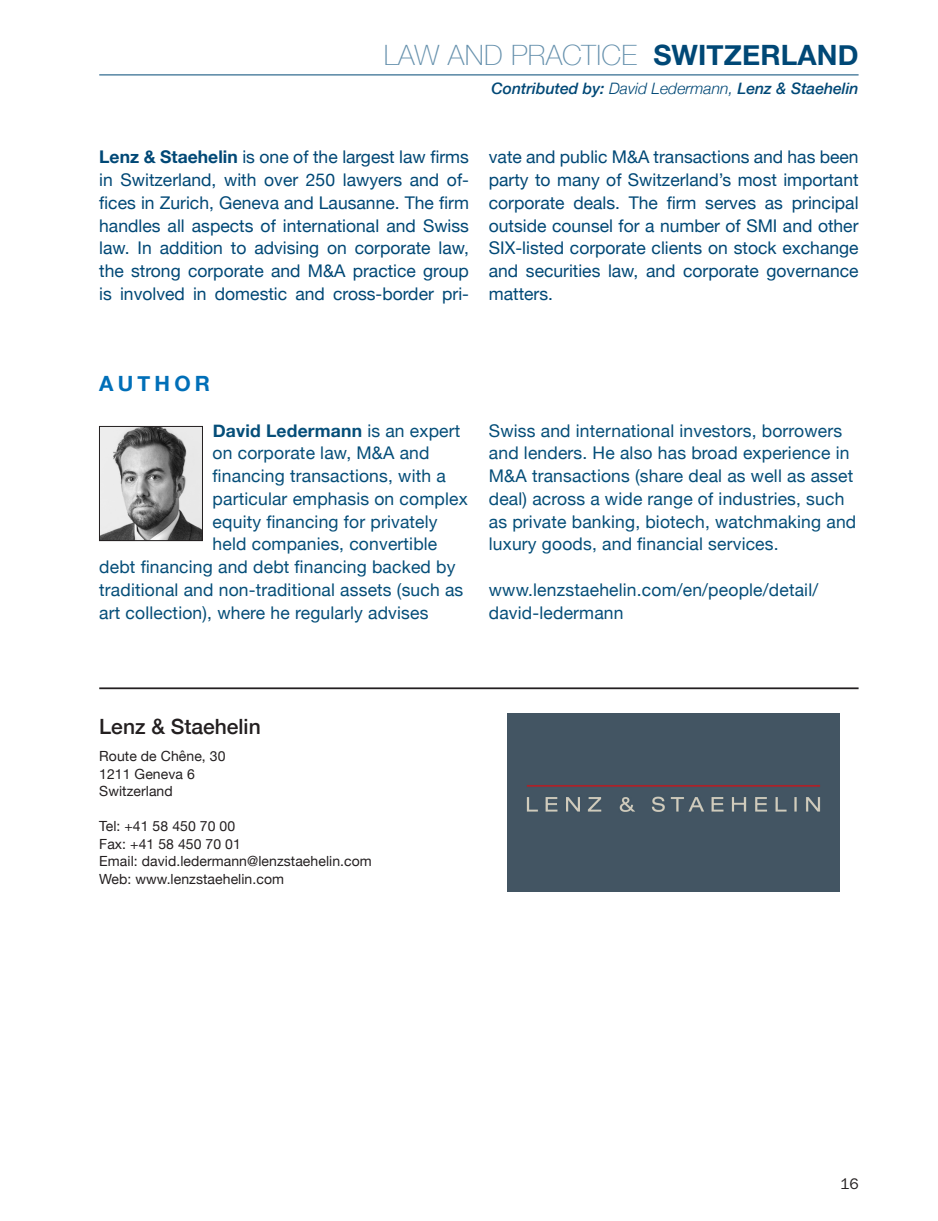
<style>
.page{position:relative;width:938px;height:1221px;background:#fff}
.page>*{position:absolute;margin:0;border:0;box-sizing:border-box;transform-origin:0 0}
.t1{font:100 28px "Helvetica Neue";letter-spacing:.01em;color:#6691ad}
.t2{font:700 28px "Helvetica Neue";letter-spacing:.005em;color:#004876}
.Business_card_head{font:500 21px "Helvetica Neue";color:#231f20}
.Authors{font:700 21px "Helvetica Neue";letter-spacing:.2em;color:#006fb8}
.Author_paragraph_wit{font:17.5px/22.8px "Helvetica Neue";letter-spacing:.01em;color:#054e79}
.Firm_paragraph{font:17.5px/22.8px "Helvetica Neue";color:#004876;text-align:justify}
.Author_paragraph_wit-2{font:700 17.5px "Helvetica Neue";letter-spacing:.01em;color:#054e79}
.t3{font:italic 500 15.75px "Helvetica Neue";color:#004876}
.t4{font:15.75px "Franklin Gothic URW Boo";color:#231f20}
.Business_card_body{font:14px "Helvetica Neue";letter-spacing:.005em;color:#231f20}
.s1{font-weight:300}
.s2{font-weight:700}
.s3{font-weight:400}
</style>
<div class="page">
<hr style="left:99px;top:74px;width:759px;height:1px;background:#004876">
<img style="left:101px;top:428px;width:100px;height:111px">
<div style="left:99px;top:426px;width:104px;height:115px;border:1px solid #231f20"></div>
<hr style="left:99px;top:687px;width:759px;height:2px;background:#231f20">
<div style="left:508px;top:713px;width:331px;height:178px;background:#435563"></div>
<h1 class="t1" style="left:384px;top:33px;width:161px">LAW AND PRACTICE</h1>
<h1 class="t2" style="left:653px;top:33px;width:207px">SWITZERLAND</h1>
<p class="t3" style="left:491px;top:75px;width:368px">Contributed by: <span class="s1">David Ledermann,</span> Lenz &amp; Staehelin</p>
<p class="Firm_paragraph" style="left:99px;top:147px;width:371px"><span class="s2">Lenz &amp; Staehelin</span> is one of the largest law firms in Switzerland, with over 250 lawyers and of&shy;fices in Zurich, Geneva and Lausanne. The firm handles all aspects of international and Swiss law. In addition to advising on corporate law, the strong corporate and M&amp;A practice group is involved in domestic and cross-border pri-</p>
<p class="Firm_paragraph" style="left:489px;top:147px;width:371px">vate and public M&amp;A transactions and has been party to many of Switzerland’s most important corporate deals. The firm serves as principal outside counsel for a number of SMI and other SIX-listed corporate clients on stock exchange and securities law, and corporate governance matters.</p>
<p class="Authors" style="left:99px;top:367px;width:112px">AUTHOR</p>
<p class="Author_paragraph_wit-2" style="left:213px;top:416px;width:249px">David Ledermann <span class="s3">is an expert</span></p>
<p class="Author_paragraph_wit" style="left:213px;top:443px;width:218px">on corporate law, M&amp;A and</p>
<p class="Author_paragraph_wit" style="left:213px;top:465px;width:235px">financing transactions, with a</p>
<p class="Author_paragraph_wit" style="left:213px;top:488px;width:256px">particular emphasis on complex</p>
<p class="Author_paragraph_wit" style="left:213px;top:511px;width:226px">equity financing for privately</p>
<p class="Author_paragraph_wit" style="left:213px;top:534px;width:226px">held companies, convertible</p>
<p class="Author_paragraph_wit" style="left:99px;top:556px;width:358px">debt financing and debt financing backed by</p>
<p class="Author_paragraph_wit" style="left:99px;top:579px;width:365px">traditional and non-traditional assets (such as</p>
<p class="Author_paragraph_wit" style="left:99px;top:602px;width:331px">art collection), where he regularly advises</p>
<p class="Author_paragraph_wit" style="left:489px;top:420px;width:369px">Swiss and international investors, borrowers and lenders. He also has broad experience in M&amp;A transactions (share deal as well as asset deal) across a wide range of industries, such as private banking, biotech, watchmaking and luxury goods, and financial services.</p>
<p class="Author_paragraph_wit" style="left:489px;top:579px;width:331px">www.lenzstaehelin.com/en/people/detail/ david-ledermann</p>
<p class="Business_card_head" style="left:99px;top:709px;width:163px">Lenz &amp; Staehelin</p>
<p class="Business_card_body" style="left:99px;top:746px;width:128px">Route de Chêne, 30</p>
<p class="Business_card_body" style="left:99px;top:763px;width:97px">1211 Geneva 6</p>
<p class="Business_card_body" style="left:99px;top:781px;width:75px">Switzerland</p>
<p class="Business_card_body" style="left:99px;top:816px;width:137px">Tel: +41 58 450 70 00</p>
<p class="Business_card_body" style="left:99px;top:833px;width:143px">Fax: +41 58 450 70 01</p>
<p class="Business_card_body" style="left:99px;top:851px;width:274px">Email: david.ledermann@lenzstaehelin.com</p>
<p class="Business_card_body" style="left:99px;top:868px;width:186px">Web: www.lenzstaehelin.com</p>
<p class="t4" style="left:840px;top:1174px;width:20px">16</p>
</div>
